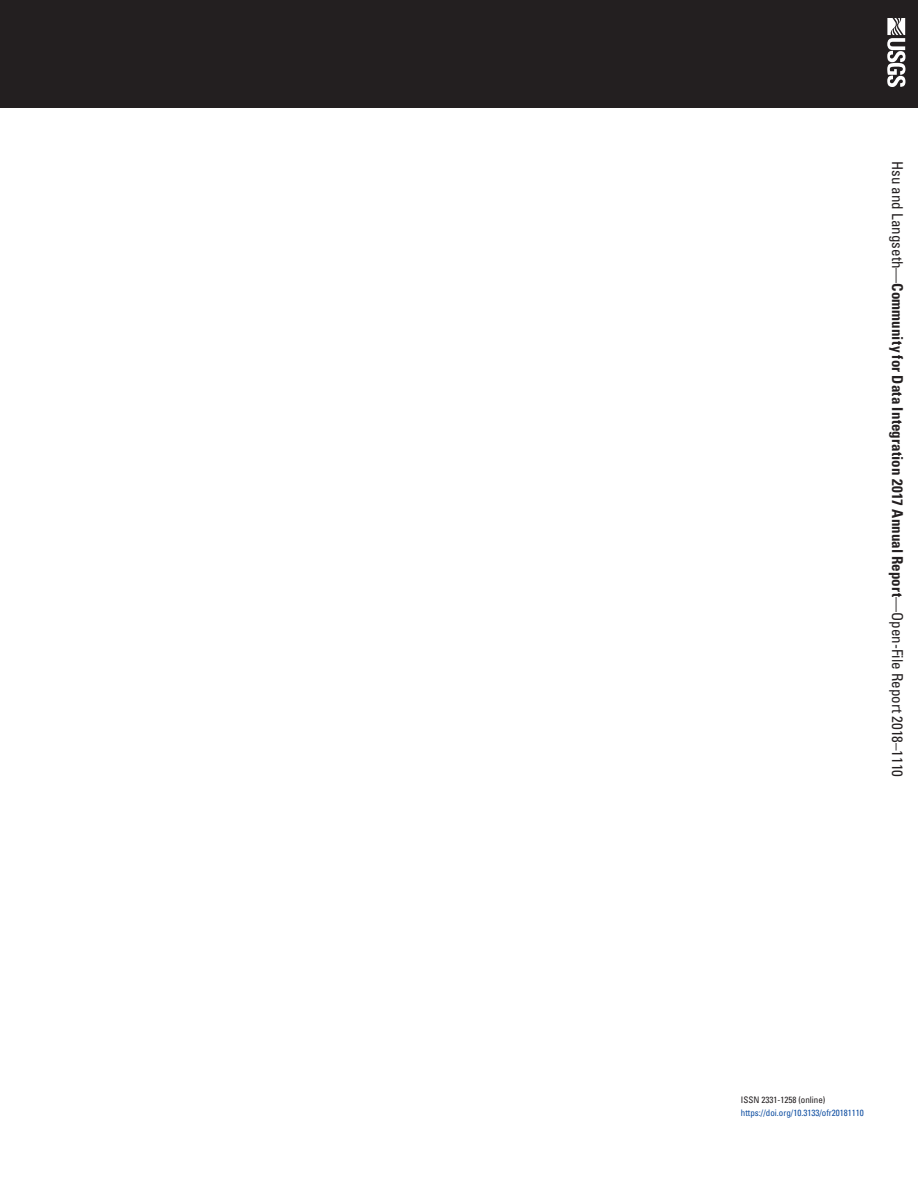
<style>
.page{position:relative;width:918px;height:1188px;background:#fff}
.page>*{position:absolute;margin:0;border:0;box-sizing:border-box;transform-origin:0 0}
.SpineTitle{font:700 condensed 15px "Univers";letter-spacing:.01em;color:#231f20}
.DOI{font:condensed 9px "Univers";color:#0d4da1}
.ISSN{font:condensed 9px "Univers";color:#231f20}
.s1{font-weight:400}
</style>
<div class="page">
<div style="left:0;top:0;width:918px;height:108px;background:#231f20"></div>
<svg style="left:887px;top:18px;width:18px;height:69px"></svg>
<p class="SpineTitle" style="left:907px;top:161px;width:618px;rotate:90deg"><span class="s1">Hsu and Langseth—</span>Community for Data Integration 2017 Annual Report<span class="s1">—Open-File Report 2018–1110</span></p>
<p class="ISSN" style="left:741px;top:1094px;width:86px">ISSN 2331-1258 (online)</p>
<p class="DOI" style="left:741px;top:1107px;width:124px">https://doi.org/10.3133/ofr20181110</p>
</div>
